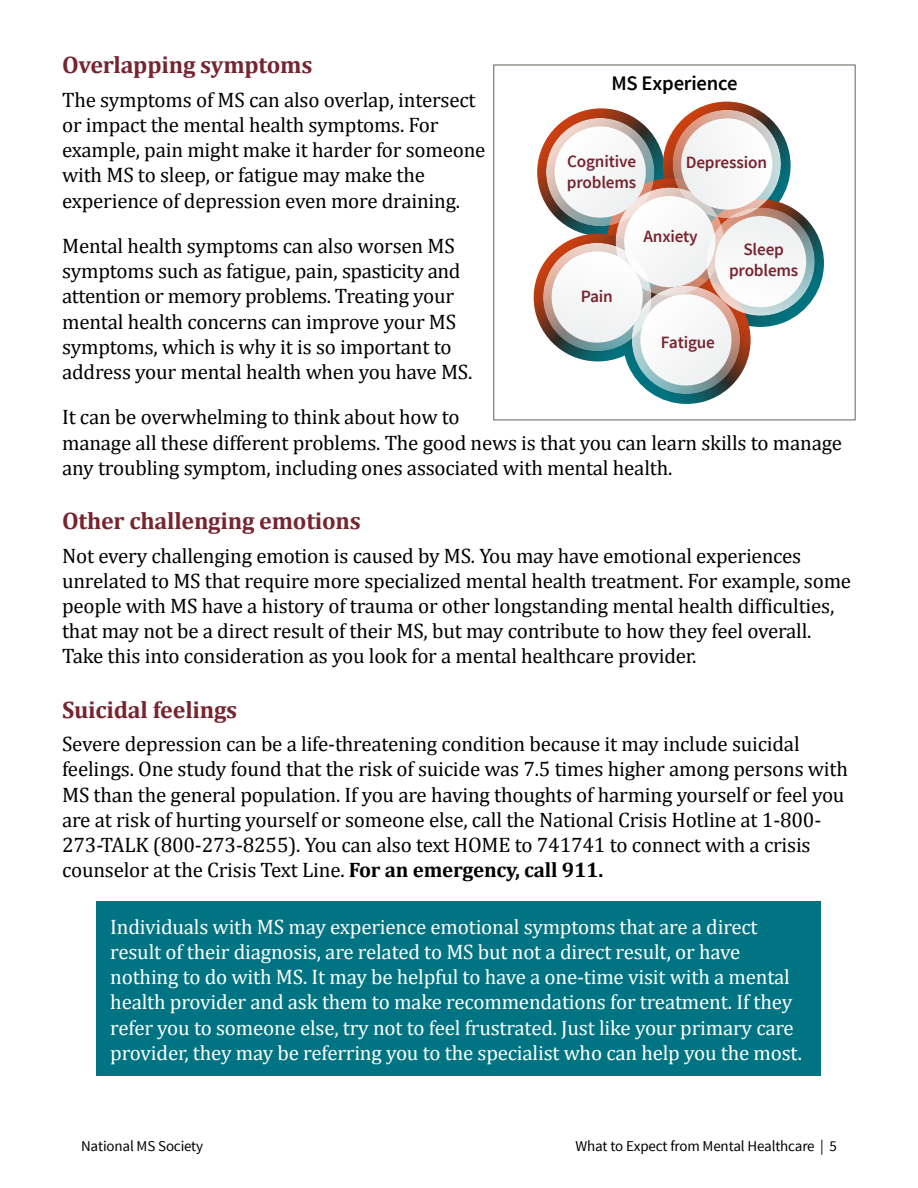
<style>
.page{position:relative;width:918px;height:1188px;background:#fff}
.page>*{position:absolute;margin:0;border:0;box-sizing:border-box;transform-origin:0 0}
.subtitle{font:700 24px "Cambria";letter-spacing:-.01em;color:#78242f}
.t1{font:21px/25.2px "Cambria";letter-spacing:-.01em;color:#000}
.callout{font:21px/25.2px "Cambria";letter-spacing:-.01em;color:#fff}
.callout_SSP{font:600 20.7px "Source Sans Pro";letter-spacing:-.01em;color:#000}
.callout_SSP-2{font:600 17.25px/20.7px "Source Sans Pro";letter-spacing:-.01em;color:#78242f;text-align:center}
.t2{font:15px "Source Sans Pro";letter-spacing:-.01em;color:#000}
.s1{font-weight:700}
</style>
<div class="page">
<div style="left:97px;top:902px;width:724px;height:174px;background:#007482"></div>
<svg style="left:534px;top:102px;width:290px;height:302px"></svg>
<p class="subtitle" style="left:62px;top:48px;width:252px">Overlapping symptoms</p>
<p class="t1" style="left:62px;top:87px;width:425px">The symptoms of MS can also overlap, intersect or impact the mental health symptoms. For example, pain might make it harder for someone with MS to sleep, or fatigue may make the experience of depression even more draining.</p>
<p class="t1" style="left:62px;top:233px;width:412px">Mental health symptoms can also worsen MS symptoms such as fatigue, pain, spasticity and attention or memory problems. Treating your mental health concerns can improve your MS symptoms, which is why it is so important to address your mental health when you have MS.</p>
<p class="t1" style="left:62px;top:405px;width:782px">It can be overwhelming to think about how to<br>manage all these different problems. The good news is that you can learn skills to manage any troubling symptom, including ones associated with mental health.</p>
<p class="subtitle" style="left:62px;top:504px;width:300px">Other challenging emotions</p>
<p class="t1" style="left:62px;top:543px;width:791px">Not every challenging emotion is caused by MS. You may have emotional experiences unrelated to MS that require more specialized mental health treatment. For example, some people with MS have a history of trauma or other longstanding mental health difficulties, that may not be a direct result of their MS, but may contribute to how they feel overall.<br>Take this into consideration as you look for a mental healthcare provider.</p>
<p class="subtitle" style="left:62px;top:693px;width:177px">Suicidal feelings</p>
<p class="t1" style="left:62px;top:731px;width:788px">Severe depression can be a life-threatening condition because it may include suicidal feelings. One study found that the risk of suicide was 7.5 times higher among persons with MS than the general population. If you are having thoughts of harming yourself or feel you are at risk of hurting yourself or someone else, call the National Crisis Hotline at 1-800- 273-TALK (800-273-8255). You can also text HOME to 741741 to connect with a crisis counselor at the Crisis Text Line. <span class="s1">For an emergency, call 911.</span></p>
<p class="callout" style="left:110px;top:914px;width:693px">Individuals with MS may experience emotional symptoms that are a direct result of their diagnosis, are related to MS but not a direct result, or have nothing to do with MS. It may be helpful to have a one-time visit with a mental health provider and ask them to make recommendations for treatment. If they refer you to someone else, try not to feel frustrated. Just like your primary care provider, they may be referring you to the specialist who can help you the most.</p>
<p class="callout_SSP" style="left:611px;top:70px;width:128px">MS Experience</p>
<p class="callout_SSP-2" style="left:567px;top:151px;width:71px">Cognitive</p>
<p class="callout_SSP-2" style="left:686px;top:152px;width:83px">Depression</p>
<p class="callout_SSP-2" style="left:567px;top:172px;width:71px">problems</p>
<p class="callout_SSP-2" style="left:644px;top:227px;width:56px">Anxiety</p>
<p class="callout_SSP-2" style="left:729px;top:239px;width:71px">Sleep problems</p>
<p class="callout_SSP-2" style="left:581px;top:286px;width:34px">Pain</p>
<p class="callout_SSP-2" style="left:661px;top:332px;width:56px">Fatigue</p>
<p class="t2" style="left:81px;top:1136px;width:124px">National MS Society</p>
<p class="t2" style="left:575px;top:1136px;width:263px">What to Expect from Mental Healthcare | 5</p>
</div>
